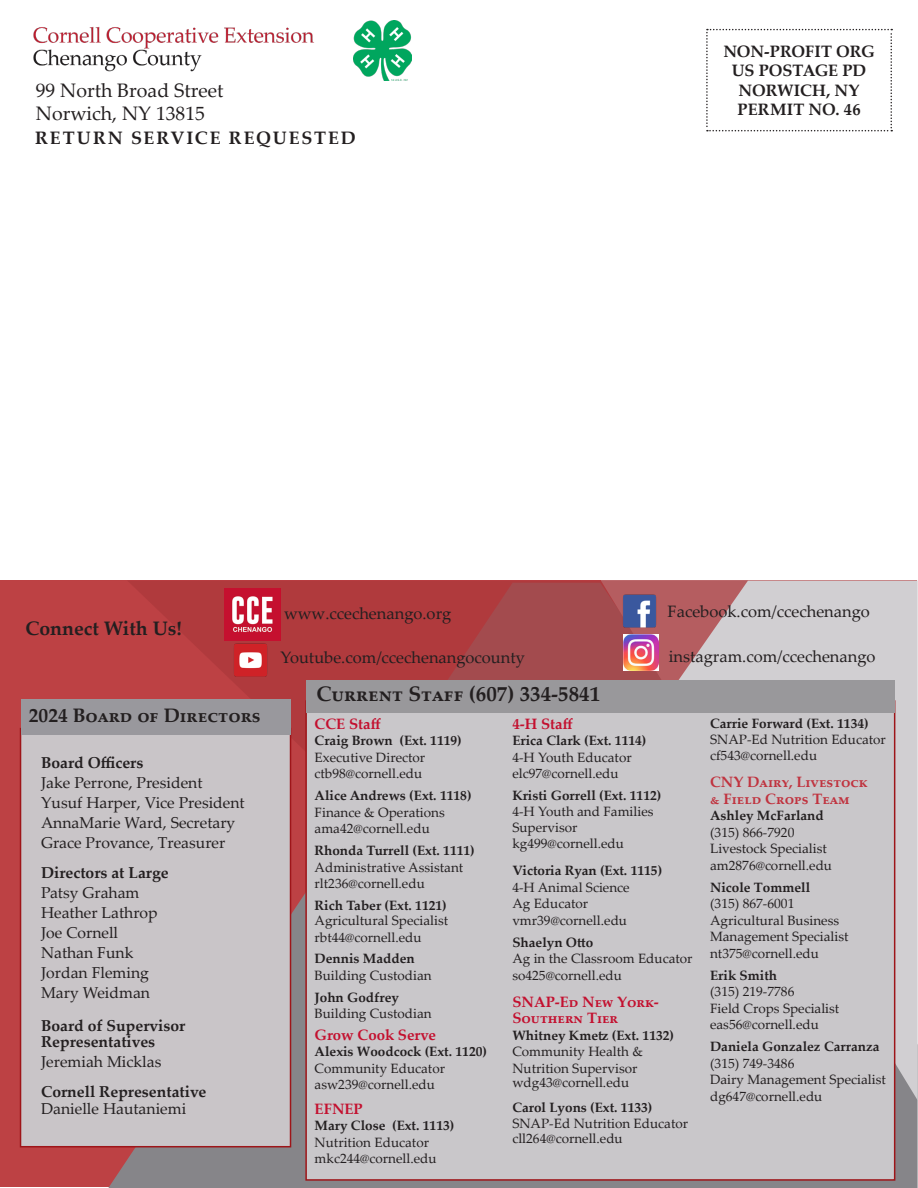
<style>
.page{position:relative;width:918px;height:1188px;background:#fff}
.page>*{position:absolute;margin:0;border:0;box-sizing:border-box;transform-origin:0 0}
.Box01-Title-TOP{font:700 21px "Palatino Linotype";color:#231f20}
.Box01-Title-TOP-2{font:700 19.5px "Palatino Linotype";color:#231f20}
.t1{font:19.5px "Palatino Linotype";color:#231f20}
.t2{font:700 18px "Palatino Linotype";letter-spacing:.105em;color:#231f20}
.t3{font:16.5px "Palatino Linotype";color:#231f20}
.t4{font:700 16.5px "Palatino Linotype";letter-spacing:-.01em;color:#231f20}
.t5{font:700 16.5px "Palatino Linotype";letter-spacing:.01em;color:#231f20}
.t6{font:15.75px "Palatino Linotype";color:#231f20}
.t7{font:700 15.75px/16.5px "Palatino Linotype";color:#231f20}
.t8{font:700 15px/16.5px "Palatino Linotype";color:#c3102f}
.t9{font:700 15px/16.5px "Palatino Linotype";color:#c0333f}
.t10{font:13.5px/16.5px "Palatino Linotype";color:#231f20}
.t11{font:700 13.5px "Palatino Linotype";color:#231f20}
.s1{font-weight:400}
.s2{font-weight:700}
</style>
<div class="page">
<div style="left:0;top:580px;width:917px;height:607px;background:#bd4144"></div>
<div style="left:108px;top:699px;width:810px;height:489px;background:#868589"></div>
<div style="left:601px;top:580px;width:317px;height:520px;background:#d1cfd2"></div>
<svg style="left:127px;top:581px;width:621px;height:356px;fill:#b04144"></svg>
<div style="left:305px;top:700px;width:590px;height:481px;background:#c9c7ca;border:2px solid #9e1519"></div>
<div style="left:306px;top:680px;width:589px;height:32px;background:#99989b"></div>
<div style="left:20px;top:728px;width:271px;height:419px;background:#c9c5c8;border:2px solid #9e1519"></div>
<div style="left:21px;top:700px;width:270px;height:35px;background:#99989d"></div>
<img style="left:622px;top:594px;width:35px;height:35px">
<img style="left:233px;top:643px;width:35px;height:35px">
<img style="left:33px;top:27px;width:281px;height:44px">
<img style="left:353px;top:20px;width:58px;height:60px">
<svg style="left:706px;top:29px;width:186px;height:102px"></svg>
<img style="left:623px;top:635px;width:36px;height:36px">
<img style="left:225px;top:588px;width:56px;height:52px">
<p class="t1" style="left:36px;top:77px;width:189px">99 North Broad Street</p>
<p class="t1" style="left:36px;top:100px;width:171px">Norwich, NY 13815</p>
<p class="t2" style="left:35px;top:125px;width:322px">RETURN SERVICE REQUESTED</p>
<p class="t4" style="left:723px;top:40px;width:153px">NON-PROFIT ORG</p>
<p class="t4" style="left:732px;top:59px;width:136px">US POSTAGE PD</p>
<p class="t4" style="left:739px;top:79px;width:122px">NORWICH, NY</p>
<p class="t5" style="left:738px;top:98px;width:125px">PERMIT NO. 46</p>
<p class="Box01-Title-TOP-2" style="left:25px;top:614px;width:158px">Connect With Us!</p>
<p class="t3" style="left:284px;top:602px;width:169px">www.ccechenango.org</p>
<p class="t3" style="left:280px;top:645px;width:246px">Youtube.com/ccechenangocounty</p>
<p class="Box01-Title-TOP" style="left:316px;top:679px;width:285px">Current Staff (607) 334-5841</p>
<p class="t3" style="left:668px;top:600px;width:204px">Facebook.com/ccechenango</p>
<p class="t3" style="left:669px;top:644px;width:208px">instagram.com/ccechenango</p>
<p class="Box01-Title-TOP-2" style="left:29px;top:701px;width:233px">2024 Board of Directors</p>
<p class="t7" style="left:41px;top:754px;width:104px">Board Officers</p>
<p class="t6" style="left:41px;top:771px;width:163px">Jake Perrone, President</p>
<p class="t6" style="left:41px;top:791px;width:205px">Yusuf Harper, Vice President</p>
<p class="t6" style="left:41px;top:811px;width:196px">AnnaMarie Ward, Secretary</p>
<p class="t6" style="left:41px;top:831px;width:186px">Grace Provance, Treasurer</p>
<p class="t7" style="left:41px;top:864px;width:129px">Directors at Large</p>
<p class="t6" style="left:41px;top:881px;width:100px">Patsy Graham</p>
<p class="t6" style="left:41px;top:901px;width:118px">Heather Lathrop</p>
<p class="t6" style="left:41px;top:921px;width:79px">Joe Cornell</p>
<p class="t6" style="left:41px;top:941px;width:94px">Nathan Funk</p>
<p class="t6" style="left:41px;top:961px;width:109px">Jordan Fleming</p>
<p class="t6" style="left:41px;top:981px;width:111px">Mary Weidman</p>
<p class="t7" style="left:41px;top:1016px;width:146px">Board of Supervisor<br>Representatives</p>
<p class="t6" style="left:41px;top:1051px;width:122px">Jeremiah Micklas</p>
<p class="t7" style="left:41px;top:1083px;width:167px">Cornell Representative<br><span class="s1">Danielle Hautaniemi</span></p>
<p class="t8" style="left:315px;top:715px;width:68px">CCE Staff</p>
<p class="t10" style="left:315px;top:732px;width:149px"><span class="s2">Craig Brown (Ext. 1119)<br></span>Executive Director ctb98@cornell.edu</p>
<p class="t10" style="left:315px;top:787px;width:158px"><span class="s2">Alice Andrews (Ext. 1118)<br></span>Finance &amp; Operations ama42@cornell.edu</p>
<p class="t11" style="left:315px;top:841px;width:162px">Rhonda Turrell (Ext. 1111)</p>
<p class="t10" style="left:315px;top:858px;width:150px">Administrative Assistant</p>
<p class="t10" style="left:315px;top:875px;width:112px">rlt236@cornell.edu</p>
<p class="t10" style="left:315px;top:897px;width:135px;line-height:15px"><span class="s2">Rich Taber (Ext. 1121)<br></span>Agricultural Specialist</p>
<p class="t10" style="left:315px;top:928px;width:109px">rbt44@cornell.edu</p>
<p class="t10" style="left:315px;top:950px;width:119px"><span class="s2">Dennis Madden<br></span>Building Custodian</p>
<p class="t11" style="left:315px;top:988px;width:86px">John Godfrey</p>
<p class="t10" style="left:315px;top:1004px;width:119px">Building Custodian</p>
<p class="t8" style="left:315px;top:1026px;width:123px">Grow Cook Serve</p>
<p class="t10" style="left:315px;top:1043px;width:174px"><span class="s2">Alexis Woodcock (Ext. 1120)<br></span>Community Educator asw239@cornell.edu</p>
<p class="t8" style="left:315px;top:1100px;width:50px">EFNEP</p>
<p class="t10" style="left:315px;top:1117px;width:141px"><span class="s2">Mary Close (Ext. 1113)<br></span>Nutrition Educator mkc244@cornell.edu</p>
<p class="t8" style="left:512px;top:715px;width:62px">4-H Staff</p>
<p class="t10" style="left:512px;top:732px;width:136px"><span class="s2">Erica Clark (Ext. 1114)<br></span>4-H Youth Educator elc97@cornell.edu</p>
<p class="t11" style="left:512px;top:786px;width:151px">Kristi Gorrell (Ext. 1112)</p>
<p class="t10" style="left:512px;top:803px;width:143px">4-H Youth and Families</p>
<p class="t10" style="left:512px;top:819px;width:67px">Supervisor</p>
<p class="t10" style="left:512px;top:835px;width:113px">kg499@cornell.edu</p>
<p class="t11" style="left:512px;top:861px;width:151px">Victoria Ryan (Ext. 1115)</p>
<p class="t10" style="left:512px;top:878px;width:119px">4-H Animal Science<br>Ag Educator vmr39@cornell.edu</p>
<p class="t10" style="left:512px;top:933px;width:182px"><span class="s2">Shaelyn Otto<br></span>Ag in the Classroom Educator so425@cornell.edu</p>
<p class="t8" style="left:512px;top:993px;width:148px">SNAP-Ed New York-<br>Southern Tier</p>
<p class="t10" style="left:512px;top:1027px;width:163px"><span class="s2">Whitney Kmetz (Ext. 1132)<br></span>Community Health &amp;<br>Nutrition Supervisor</p>
<p class="t10" style="left:512px;top:1074px;width:118px">wdg43@cornell.edu</p>
<p class="t11" style="left:512px;top:1097px;width:142px">Carol Lyons (Ext. 1133)</p>
<p class="t10" style="left:512px;top:1114px;width:177px">SNAP-Ed Nutrition Educator</p>
<p class="t10" style="left:512px;top:1130px;width:112px">cll264@cornell.edu</p>
<p class="t11" style="left:710px;top:714px;width:160px">Carrie Forward (Ext. 1134)</p>
<p class="t10" style="left:710px;top:730px;width:177px">SNAP-Ed Nutrition Educator cf543@cornell.edu</p>
<p class="t9" style="left:710px;top:774px;width:159px">CNY Dairy, Livestock &amp; Field Crops Team</p>
<p class="t10" style="left:710px;top:807px;width:123px"><span class="s2">Ashley McFarland </span>(315) 866-7920<br>Livestock Specialist am2876@cornell.edu</p>
<p class="t11" style="left:710px;top:878px;width:102px">Nicole Tommell</p>
<p class="t10" style="left:710px;top:895px;width:86px">(315) 867-6001</p>
<p class="t10" style="left:710px;top:911px;width:140px">Agricultural Business<br>Management Specialist</p>
<p class="t10" style="left:710px;top:944px;width:110px">nt375@cornell.edu</p>
<p class="t11" style="left:710px;top:966px;width:69px">Erik Smith</p>
<p class="t10" style="left:710px;top:983px;width:86px">(315) 219-7786</p>
<p class="t10" style="left:710px;top:999px;width:131px">Field Crops Specialist</p>
<p class="t10" style="left:710px;top:1016px;width:110px">eas56@cornell.edu</p>
<p class="t11" style="left:710px;top:1037px;width:171px">Daniela Gonzalez Carranza</p>
<p class="t10" style="left:710px;top:1054px;width:86px">(315) 749-3486</p>
<p class="t10" style="left:710px;top:1071px;width:177px">Dairy Management Specialist dg647@cornell.edu</p>
</div>
